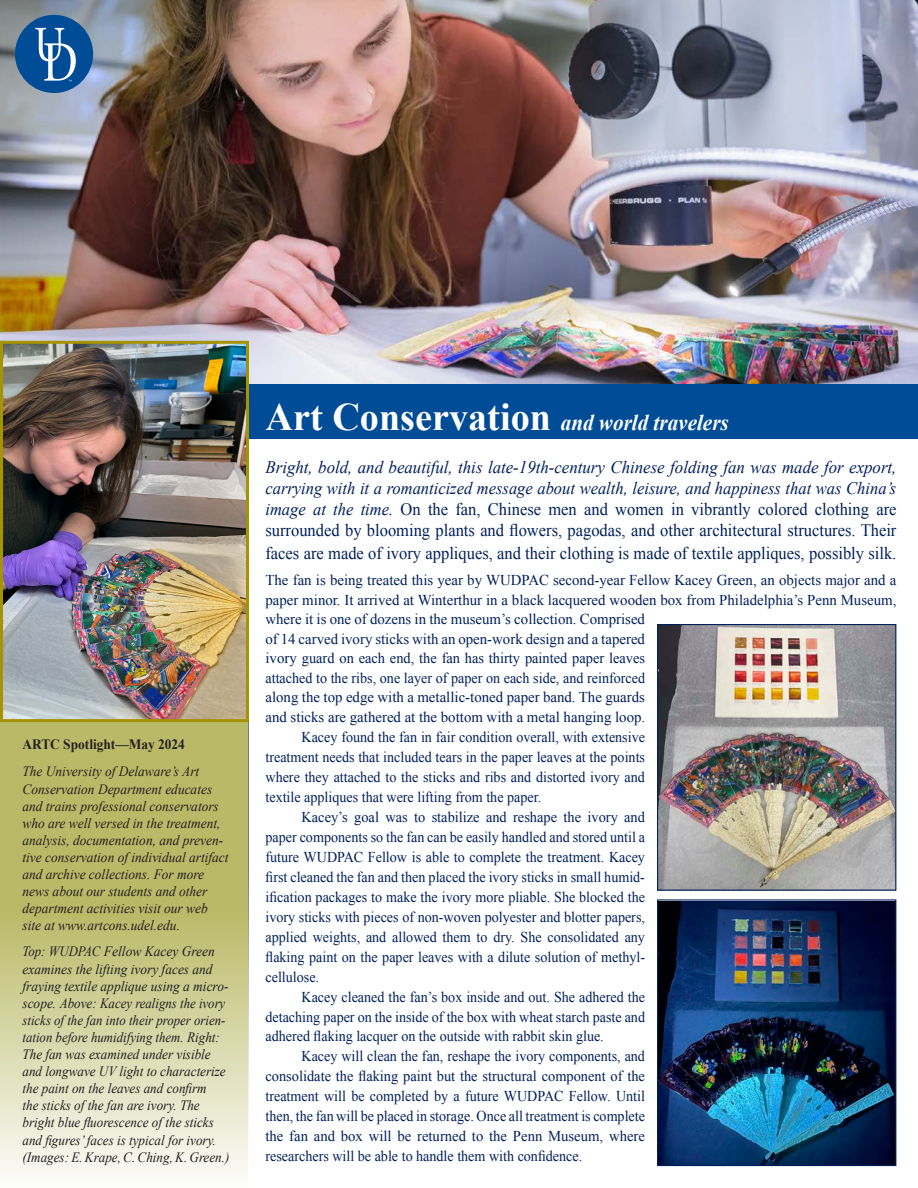
<style>
.page{position:relative;width:918px;height:1188px;background:#fff}
.page>*{position:absolute;margin:0;border:0;box-sizing:border-box;transform-origin:0 0}
.t1{font:italic 700 22.5px "Times New Roman";color:#fff;scale:.94 1}
.t2{font:17.55px/22.5px "Times New Roman";color:#00205b;scale:.94 1}
.t3{font:italic 17.55px "Times New Roman";color:#00205b;scale:.96 1}
.t4{font:italic 17.55px "Times New Roman";color:#00205b;scale:.94 1}
.t5{font:15px/20px "Times New Roman";color:#00205b;text-align:justify;scale:.94 1}
.t6{font:15px "Times New Roman";color:#00205b}
.t7{font:15px/20px "Times New Roman";color:#00205b;scale:.96 1}
.t8{font:italic 14.25px/17.1px "Times New Roman";color:#231f20;scale:.94 1}
.t9{font:italic 14.25px/17.1px "Times New Roman";color:#231f20;scale:.92 1}
.t10{font:italic 14.25px/17.1px "Times New Roman";color:#231f20;scale:.9 1}
.t11{font:700 14.25px "Times New Roman";color:#231f20;scale:.94 1}
.s1{font-style:normal;font-size:39px}
.s2{font-style:italic}
</style>
<div class="page">
<svg style="left:0;top:722px;width:249px;height:453px;background:#cccb90"></svg>
<img style="left:0;top:0;width:918px;height:385px">
<div style="left:1px;top:385px;width:917px;height:54px;background:#004c97"></div>
<img style="left:4px;top:345px;width:241px;height:373px">
<div style="left:0;top:341px;width:249px;height:381px;border:3px solid #a59301"></div>
<div style="left:15px;top:15px;width:78px;height:78px;background:#004c97;border-radius:50%"></div>
<svg style="left:35px;top:28px;width:41px;height:53px"></svg>
<img style="left:659px;top:626px;width:235px;height:263px">
<div style="left:657px;top:624px;width:239px;height:267px;border:1px solid #00205b"></div>
<img style="left:659px;top:901px;width:235px;height:263px">
<div style="left:657px;top:899px;width:239px;height:267px;border:1px solid #00205b"></div>
<p class="t11" style="left:22px;top:734px;width:174px">ARTC Spotlight—May 2024</p>
<p class="t8" style="left:22px;top:763px;width:190px">The University of Delaware’s Art</p>
<p class="t8" style="left:22px;top:780px;width:221px">Conservation Department educates and trains professional conservators who are well versed in the treatment, analysis, documentation, and preven&shy;tive conservation of individual artifact and archive collections. For more news about our students and other department activities visit our web</p>
<p class="t8" style="left:22px;top:917px;width:169px">site at www.artcons.udel.edu.</p>
<p class="t10" style="left:22px;top:943px;width:230px">Top: WUDPAC Fellow Kacey Green examines the lifting ivory faces and fraying textile applique using a micro-</p>
<p class="t8" style="left:22px;top:994px;width:218px">scope. Above: Kacey realigns the ivory sticks of the fan into their proper orien&shy;tation before humidifying them. Right:<br>The fan was examined under visible and longwave UV light to characterize the paint on the leaves and confirm</p>
<p class="t9" style="left:22px;top:1097px;width:212px">the sticks of the fan are ivory. The bright blue fluorescence of the sticks and figures’ faces is typical for ivory.</p>
<p class="t9" style="left:22px;top:1148px;width:226px">(Images: E. Krape, C. Ching, K. Green.)</p>
<p class="t1" style="left:266px;top:406px;width:494px"><span class="s1">Art Conservation</span> and world travelers</p>
<p class="t3" style="left:266px;top:455px;width:659px">Bright, bold, and beautiful, this late-19th-century Chinese folding fan was made for export,</p>
<p class="t4" style="left:266px;top:476px;width:673px">carrying with it a romanticized message about wealth, leisure, and happiness that was China’s</p>
<p class="t2" style="left:266px;top:498px;width:673px"><span class="s2">image at the time.</span> On the fan, Chinese men and women in vibrantly colored clothing are</p>
<p class="t2" style="left:266px;top:519px;width:673px">surrounded by blooming plants and flowers, pagodas, and other architectural structures. Their faces are made of ivory appliques, and their clothing is made of textile appliques, possibly silk.</p>
<p class="t6" style="left:266px;top:570px;width:632px">The fan is being treated this year by WUDPAC second-year Fellow Kacey Green, an objects major and a</p>
<p class="t6" style="left:266px;top:590px;width:632px">paper minor. It arrived at Winterthur in a black lacquered wooden box from Philadelphia’s Penn Museum,</p>
<p class="t6" style="left:266px;top:609px;width:381px">where it is one of dozens in the museum’s collection. Comprised</p>
<p class="t6" style="left:266px;top:629px;width:381px">of 14 carved ivory sticks with an open-work design and a tapered</p>
<p class="t6" style="left:266px;top:648px;width:381px">ivory guard on each end, the fan has thirty painted paper leaves</p>
<p class="t5" style="left:266px;top:668px;width:405px">attached to the ribs, one layer of paper on each side, and reinforced along the top edge with a metallic-toned paper band. The guards and sticks are gathered at the bottom with a metal hanging loop.</p>
<p class="t5" style="left:301px;top:727px;width:367px">Kacey found the fan in fair condition overall, with extensive</p>
<p class="t5" style="left:266px;top:747px;width:405px">treatment needs that included tears in the paper leaves at the points</p>
<p class="t5" style="left:266px;top:767px;width:405px">where they attached to the sticks and ribs and distorted ivory and</p>
<p class="t5" style="left:266px;top:787px;width:295px">textile appliques that were lifting from the paper.</p>
<p class="t7" style="left:302px;top:807px;width:359px">Kacey’s goal was to stabilize and reshape the ivory and</p>
<p class="t5" style="left:266px;top:827px;width:405px">paper components so the fan can be easily handled and stored until a</p>
<p class="t5" style="left:266px;top:847px;width:405px">future WUDPAC Fellow is able to complete the treatment. Kacey first cleaned the fan and then placed the ivory sticks in small humid&shy;ification packages to make the ivory more pliable. She blocked the ivory sticks with pieces of non-woven polyester and blotter papers,</p>
<p class="t5" style="left:266px;top:927px;width:405px">applied weights, and allowed them to dry. She consolidated any</p>
<p class="t5" style="left:266px;top:946px;width:405px">flaking paint on the paper leaves with a dilute solution of methyl-</p>
<p class="t5" style="left:266px;top:966px;width:59px">cellulose.</p>
<p class="t5" style="left:266px;top:986px;width:405px;text-indent:36px">Kacey cleaned the fan’s box inside and out. She adhered the detaching paper on the inside of the box with wheat starch paste and adhered flaking lacquer on the outside with rabbit skin glue.</p>
<p class="t5" style="left:301px;top:1046px;width:367px">Kacey will clean the fan, reshape the ivory components, and</p>
<p class="t7" style="left:266px;top:1066px;width:397px">consolidate the flaking paint but the structural component of the treatment will be completed by a future WUDPAC Fellow. Until</p>
<p class="t5" style="left:266px;top:1106px;width:405px">then, the fan will be placed in storage. Once all treatment is complete</p>
<p class="t6" style="left:266px;top:1126px;width:381px">the fan and box will be returned to the Penn Museum, where</p>
<p class="t5" style="left:266px;top:1146px;width:339px">researchers will be able to handle them with confidence.</p>
</div>
